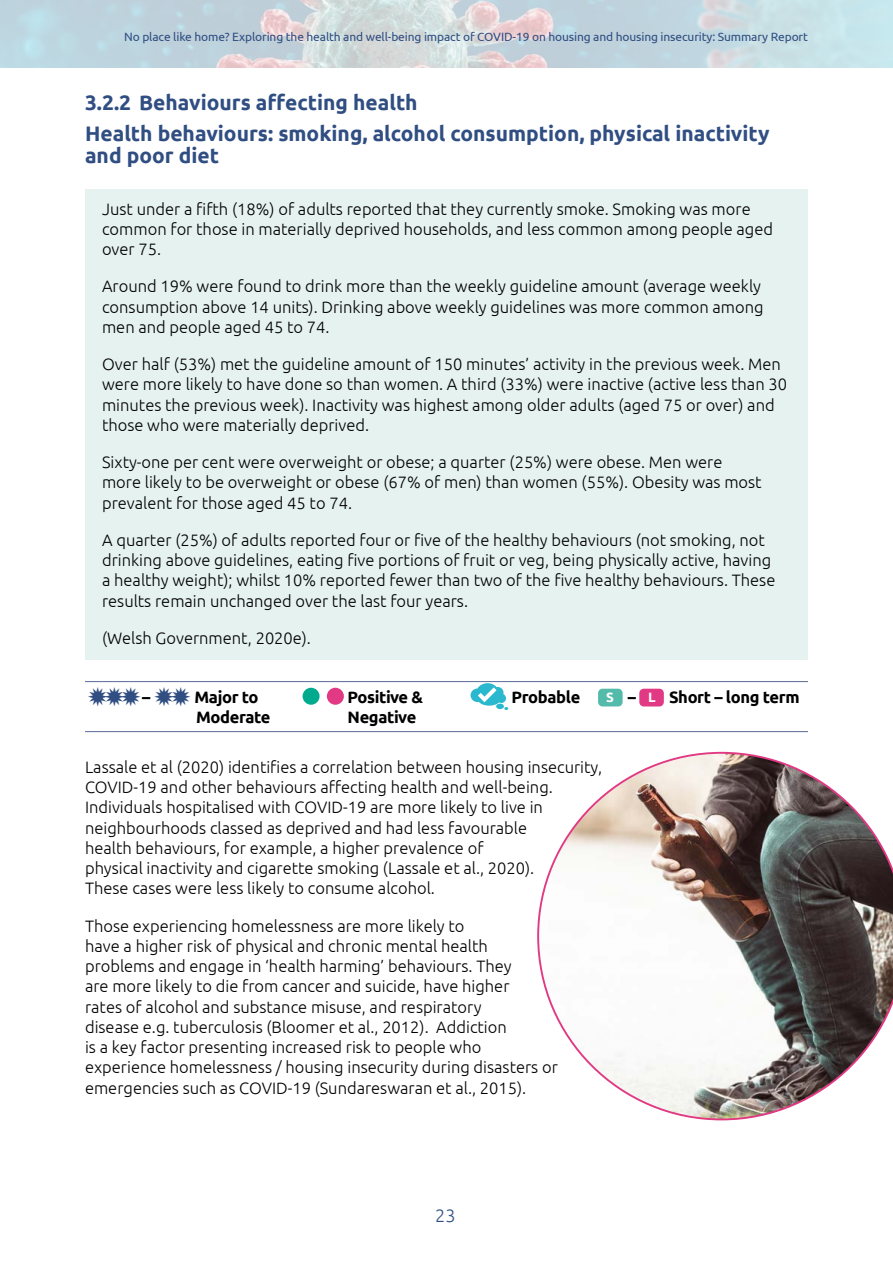
<style>
.page{position:relative;width:893px;height:1263px;background:#fff}
.page>*{position:absolute;margin:0;border:0;box-sizing:border-box;transform-origin:0 0}
.Numbered_small_heads{font:700 21px/22.5px "Ubuntu";color:#304e82}
.t1{font:300 18px "Ubuntu";color:#304e82}
.Shaded_box{font:300 16.5px/20.2px "Ubuntu";color:#000}
.Body_copy{font:300 16.5px/20.2px "Ubuntu";color:#000}
.Body_copy-2{font:700 16.5px "Ubuntu";letter-spacing:-.02em;color:#000}
.t2{font:700 13.35px "Ubuntu";color:#fff}
.t3{font:12px "Ubuntu";letter-spacing:-.01em;color:#304e82}
.s1{color:#304e82}
</style>
<div class="page">
<img style="left:0;top:0;width:893px;height:67px">
<div style="left:85px;top:189px;width:723px;height:82px;background:#e5f2f0"></div>
<div style="left:85px;top:267px;width:723px;height:82px;background:#e5f2f0"></div>
<div style="left:85px;top:345px;width:723px;height:102px;background:#e5f2f0"></div>
<div style="left:85px;top:443px;width:723px;height:81px;background:#e5f2f0"></div>
<div style="left:85px;top:520px;width:723px;height:102px;background:#e5f2f0"></div>
<div style="left:85px;top:618px;width:723px;height:42px;background:#e5f2f0"></div>
<hr style="left:85px;top:681px;width:723px;height:1px;background:#596a97">
<hr style="left:85px;top:731px;width:723px;height:1px;background:#596a97">
<div style="left:303px;top:688px;width:17px;height:17px;background:#00aa8f;border-radius:50%"></div>
<div style="left:327px;top:688px;width:17px;height:17px;background:#e13983;border-radius:50%"></div>
<svg style="left:471px;top:683px;width:37px;height:27px"></svg>
<div style="left:598px;top:689px;width:25px;height:17px;background:#54bbab;border-radius:4px"></div>
<div style="left:639px;top:689px;width:25px;height:17px;background:#e13983;border-radius:4px"></div>
<img style="left:537px;top:752px;width:356px;height:368px">
<p class="t3" style="left:124px;top:30px;width:685px">No place like home? Exploring the health and well-being impact of COVID-19 on housing and housing insecurity: Summary Report</p>
<p class="Numbered_small_heads" style="left:85px;top:91px;width:334px">3.2.2 Behaviours affecting health</p>
<p class="Numbered_small_heads" style="left:85px;top:122px;width:686px">Health behaviours: smoking, alcohol consumption, physical inactivity and poor diet</p>
<p class="Shaded_box" style="left:102px;top:198px;width:672px">Just under a fifth (18%) of adults reported that they currently smoke. Smoking was more common for those in materially deprived households, and less common among people aged over 75.</p>
<p class="Shaded_box" style="left:102px;top:276px;width:663px">Around 19% were found to drink more than the weekly guideline amount (average weekly consumption above 14 units). Drinking above weekly guidelines was more common among men and people aged 45 to 74.</p>
<p class="Shaded_box" style="left:102px;top:354px;width:686px">Over half (53%) met the guideline amount of 150 minutes’ activity in the previous week. Men were more likely to have done so than women. A third (33%) were inactive (active less than 30 minutes the previous week). Inactivity was highest among older adults (aged 75 or over) and those who were materially deprived.</p>
<p class="Shaded_box" style="left:102px;top:452px;width:661px">Sixty-one per cent were overweight or obese; a quarter (25%) were obese. Men were more likely to be overweight or obese (67% of men) than women (55%). Obesity was most prevalent for those aged 45 to 74.</p>
<p class="Shaded_box" style="left:102px;top:529px;width:675px">A quarter (25%) of adults reported four or five of the healthy behaviours (not smoking, not drinking above guidelines, eating five portions of fruit or veg, being physically active, having a healthy weight); whilst 10% reported fewer than two of the five healthy behaviours. These results remain unchanged over the last four years.</p>
<p class="Shaded_box" style="left:102px;top:627px;width:210px">(Welsh Government, 2020e).</p>
<p class="Body_copy-2" style="left:87px;top:687px;width:173px"><span class="s1">✹✹✹</span> – <span class="s1">✹✹</span> Major to</p>
<p class="Body_copy-2" style="left:348px;top:687px;width:77px">Positive &amp;</p>
<p class="Body_copy-2" style="left:511px;top:687px;width:70px">Probable</p>
<p class="t2" style="left:606px;top:689px;width:9px">S</p>
<p class="Body_copy-2" style="left:628px;top:687px;width:10px">–</p>
<p class="t2" style="left:648px;top:689px;width:9px">L</p>
<p class="Body_copy-2" style="left:669px;top:687px;width:132px">Short – long term</p>
<p class="Body_copy-2" style="left:196px;top:707px;width:76px">Moderate</p>
<p class="Body_copy-2" style="left:348px;top:707px;width:70px">Negative</p>
<p class="Body_copy" style="left:85px;top:756px;width:519px">Lassale et al (2020) identifies a correlation between housing insecurity, COVID-19 and other behaviours affecting health and well-being.<br>Individuals hospitalised with COVID-19 are more likely to live in neighbourhoods classed as deprived and had less favourable<br>health behaviours, for example, a higher prevalence of<br>physical inactivity and cigarette smoking (Lassale et al., 2020).<br>These cases were less likely to consume alcohol.</p>
<p class="Body_copy" style="left:85px;top:915px;width:474px">Those experiencing homelessness are more likely to<br>have a higher risk of physical and chronic mental health problems and engage in ‘health harming’ behaviours. They<br>are more likely to die from cancer and suicide, have higher<br>rates of alcohol and substance misuse, and respiratory<br>disease e.g. tuberculosis (Bloomer et al., 2012). Addiction<br>is a key factor presenting increased risk to people who experience homelessness / housing insecurity during disasters or emergencies such as COVID-19 (Sundareswaran et al., 2015).</p>
<p class="t1" style="left:435px;top:1205px;width:22px">23</p>
</div>
